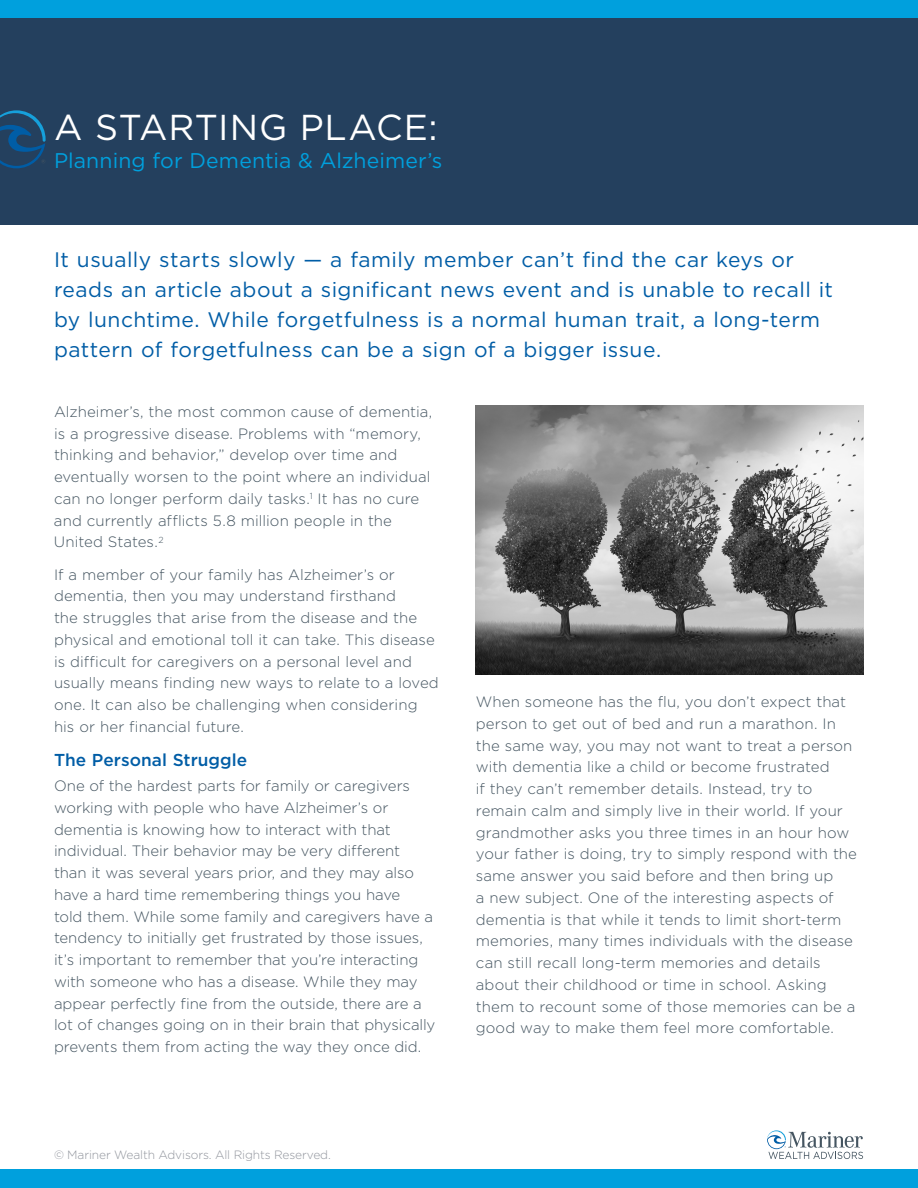
<style>
.page{position:relative;width:918px;height:1188px;background:#fff}
.page>*{position:absolute;margin:0;border:0;box-sizing:border-box;transform-origin:0 0}
.t1{font:36px "Gotham";letter-spacing:.02em;color:#fff}
.t2{font:21.15px "Gotham";letter-spacing:.005em;color:#00a0dd}
.t3{font:21px/30px "Gotham";letter-spacing:.02em;color:#005da6}
.t4{font:500 17.25px "Gotham";color:#005da6}
.t5{font:300 15px/21.8px "Gotham";color:#455561}
.t6{font:300 12px "Gotham";letter-spacing:-.01em;color:#91959d}
</style>
<div class="page">
<div style="left:0;top:17px;width:918px;height:208px;background:#24405e"></div>
<div style="left:0;top:0;width:918px;height:18px;background:#00a0dd"></div>
<svg style="left:0;top:110px;width:46px;height:58px"></svg>
<svg style="left:767px;top:1130px;width:96px;height:29px"></svg>
<div style="left:0;top:1170px;width:918px;height:18px;background:#00a0dd"></div>
<img style="left:476px;top:405px;width:388px;height:270px">
<h1 class="t1" style="left:54px;top:104px;width:385px">A STARTING PLACE:</h1>
<h2 class="t2" style="left:54px;top:147px;width:390px">Planning for Dementia &amp; Alzheimer’s</h2>
<p class="t3" style="left:54px;top:244px;width:781px">It usually starts slowly — a family member can’t find the car keys or reads an article about a significant news event and is unable to recall it by lunchtime. While forgetfulness is a normal human trait, a long-term pattern of forgetfulness can be a sign of a bigger issue.</p>
<p class="t5" style="left:54px;top:400px;width:380px">Alzheimer’s, the most common cause of dementia, is a progressive disease. Problems with “memory, thinking and behavior,” develop over time and eventually worsen to the point where an individual can no longer perform daily tasks.<sup>1</sup> It has no cure and currently afflicts 5.8 million people in the United States.<sup>2</sup></p>
<p class="t5" style="left:54px;top:563px;width:386px">If a member of your family has Alzheimer’s or dementia, then you may understand firsthand<br>the struggles that arise from the disease and the physical and emotional toll it can take. This disease is difficult for caregivers on a personal level and usually means finding new ways to relate to a loved one. It can also be challenging when considering his or her financial future.</p>
<p class="t4" style="left:54px;top:749px;width:195px">The Personal Struggle</p>
<p class="t5" style="left:54px;top:775px;width:383px">One of the hardest parts for family or caregivers working with people who have Alzheimer’s or dementia is knowing how to interact with that individual. Their behavior may be very different than it was several years prior, and they may also have a hard time remembering things you have<br>told them. While some family and caregivers have a tendency to initially get frustrated by those issues, it’s important to remember that you’re interacting with someone who has a disease. While they may appear perfectly fine from the outside, there are a lot of changes going on in their brain that physically prevents them from acting the way they once did.</p>
<p class="t6" style="left:54px;top:1147px;width:278px">© Mariner Wealth Advisors. All Rights Reserved.</p>
<p class="t5" style="left:476px;top:691px;width:383px">When someone has the flu, you don’t expect that person to get out of bed and run a marathon. In the same way, you may not want to treat a person with dementia like a child or become frustrated<br>if they can’t remember details. Instead, try to remain calm and simply live in their world. If your grandmother asks you three times in an hour how your father is doing, try to simply respond with the same answer you said before and then bring up<br>a new subject. One of the interesting aspects of dementia is that while it tends to limit short-term memories, many times individuals with the disease can still recall long-term memories and details about their childhood or time in school. Asking them to recount some of those memories can be a good way to make them feel more comfortable.</p>
</div>
